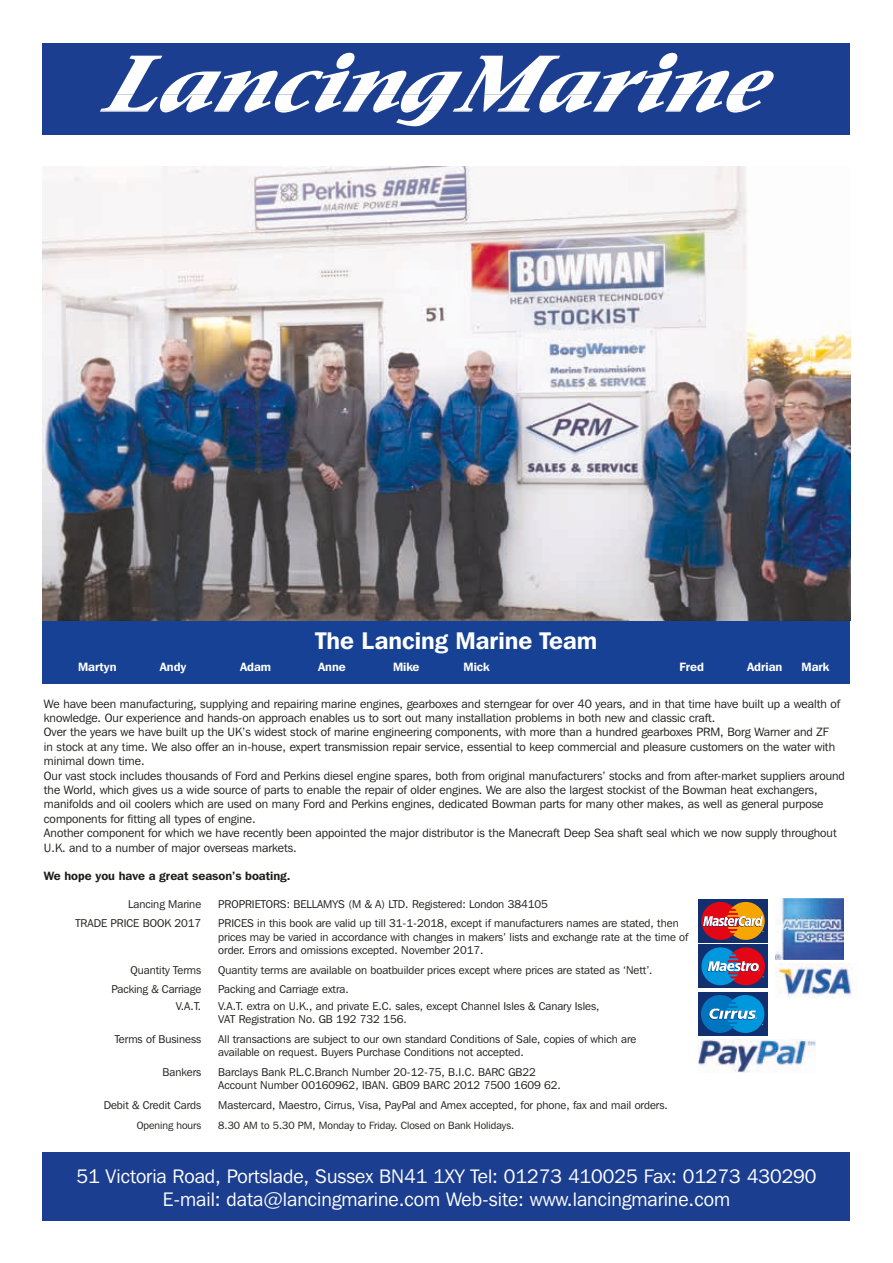
<style>
.page{position:relative;width:893px;height:1263px;background:#fff}
.page>*{position:absolute;margin:0;border:0;box-sizing:border-box;transform-origin:0 0}
.t1{font:600 24px "Franklin Gothic IT Cby BT";color:#fff}
.t2{font:19.5px/23.4px "Franklin Gothic IT Cby BT";color:#fff;text-align:center}
.t3{font:12px/14.4px "Franklin Gothic IT Cby BT";color:#1d1d1b}
.t4{font:600 12px "Franklin Gothic IT Cby BT";color:#fff}
.t5{font:600 12px "Franklin Gothic IT Cby BT";color:#1d1d1b}
.t6{font:11.25px/13.5px "Franklin Gothic IT Cby BT";color:#1d1d1b}
.t7{font:10.5px "Franklin Gothic IT Cby BT";color:#1d1d1b}
</style>
<div class="page">
<div style="left:43px;top:619px;width:807px;height:65px;background:#164194"></div>
<img style="left:42px;top:167px;width:808px;height:453px">
<div style="left:43px;top:1152px;width:807px;height:68px;background:#1b3e90"></div>
<div style="left:43px;top:43px;width:807px;height:92px;background:#1b3e90"></div>
<svg style="left:100px;top:53px;width:674px;height:74px"></svg>
<img style="left:698px;top:1040px;width:118px;height:33px">
<div style="left:698px;top:992px;width:69px;height:44px;background:#12306f"></div>
<div style="left:701px;top:995px;width:38px;height:38px;background:#0075bf;border-radius:50%"></div>
<svg style="left:708px;top:995px;width:56px;height:38px"></svg>
<div style="left:698px;top:899px;width:70px;height:44px;background:#12306f"></div>
<svg style="left:702px;top:902px;width:63px;height:38px;background:#c3663f"></svg>
<div style="left:698px;top:944px;width:70px;height:44px;background:#12306f"></div>
<svg style="left:701px;top:947px;width:63px;height:38px;background:#6f5d86"></svg>
<img style="left:776px;top:899px;width:68px;height:60px">
<img style="left:776px;top:964px;width:81px;height:34px">
<h1 class="t1" style="left:315px;top:626px;width:284px">The Lancing Marine Team</h1>
<p class="t4" style="left:78px;top:659px;width:40px">Martyn</p>
<p class="t4" style="left:160px;top:659px;width:28px">Andy</p>
<p class="t4" style="left:240px;top:659px;width:33px">Adam</p>
<p class="t4" style="left:318px;top:659px;width:29px">Anne</p>
<p class="t4" style="left:393px;top:659px;width:28px">Mike</p>
<p class="t4" style="left:464px;top:659px;width:28px">Mick</p>
<p class="t4" style="left:680px;top:659px;width:26px">Fred</p>
<p class="t4" style="left:747px;top:659px;width:37px">Adrian</p>
<p class="t4" style="left:801px;top:659px;width:30px">Mark</p>
<p class="t3" style="left:44px;top:696px;width:802px">We have been manufacturing, supplying and repairing marine engines, gearboxes and sterngear for over 40 years, and in that time have built up a wealth of knowledge. Our experience and hands-on approach enables us to sort out many installation problems in both new and classic craft.<br>Over the years we have built up the UK’s widest stock of marine engineering components, with more than a hundred gearboxes PRM, Borg Warner and ZF<br>in stock at any time. We also offer an in-house, expert transmission repair service, essential to keep commercial and pleasure customers on the water with minimal down time.<br>Our vast stock includes thousands of Ford and Perkins diesel engine spares, both from original manufacturers’ stocks and from after-market suppliers around the World, which gives us a wide source of parts to enable the repair of older engines. We are also the largest stockist of the Bowman heat exchangers, manifolds and oil coolers which are used on many Ford and Perkins engines, dedicated Bowman parts for many other makes, as well as general purpose components for fitting all types of engine.<br>Another component for which we have recently been appointed the major distributor is the Manecraft Deep Sea shaft seal which we now supply throughout U.K. and to a number of major overseas markets.</p>
<p class="t5" style="left:44px;top:869px;width:248px">We hope you have a great season’s boating.</p>
<p class="t6" style="left:128px;top:897px;width:74px">Lancing Marine</p>
<p class="t6" style="left:218px;top:897px;width:331px">PROPRIETORS: BELLAMYS (M &amp; A) LTD. Registered: London 384105</p>
<p class="t6" style="left:75px;top:916px;width:127px">TRADE PRICE BOOK 2017</p>
<p class="t6" style="left:218px;top:916px;width:472px">PRICES in this book are valid up till 31-1-2018, except if manufacturers names are stated, then prices may be varied in accordance with changes in makers’ lists and exchange rate at the time of order. Errors and omissions excepted. November 2017.</p>
<p class="t6" style="left:131px;top:963px;width:72px">Quantity Terms</p>
<p class="t6" style="left:218px;top:963px;width:436px">Quantity terms are available on boatbuilder prices except where prices are stated as ‘Nett’.</p>
<p class="t6" style="left:111px;top:982px;width:91px">Packing &amp; Carriage</p>
<p class="t6" style="left:218px;top:982px;width:132px">Packing and Carriage extra.</p>
<p class="t6" style="left:176px;top:999px;width:27px">V.A.T.</p>
<p class="t6" style="left:218px;top:999px;width:383px">V.A.T. extra on U.K., and private E.C. sales, except Channel Isles &amp; Canary Isles,<br>VAT Registration No. GB 192 732 156.</p>
<p class="t6" style="left:115px;top:1032px;width:88px">Terms of Business</p>
<p class="t6" style="left:218px;top:1032px;width:420px">All transactions are subject to our own standard Conditions of Sale, copies of which are available on request. Buyers Purchase Conditions not accepted.</p>
<p class="t6" style="left:163px;top:1065px;width:40px">Bankers</p>
<p class="t6" style="left:218px;top:1065px;width:344px">Barclays Bank P.L.C.Branch Number 20-12-75, B.I.C. BARC GB22<br>Account Number 00160962, IBAN. GB09 BARC 2012 7500 1609 62.</p>
<p class="t6" style="left:104px;top:1098px;width:99px">Debit &amp; Credit Cards</p>
<p class="t6" style="left:218px;top:1098px;width:451px">Mastercard, Maestro, Cirrus, Visa, PayPal and Amex accepted, for phone, fax and mail orders.</p>
<p class="t7" style="left:137px;top:1118px;width:66px">Opening hours</p>
<p class="t7" style="left:218px;top:1118px;width:298px">8.30 AM to 5.30 PM, Monday to Friday. Closed on Bank Holidays.</p>
<h2 class="t2" style="left:76px;top:1164px;width:742px">51 Victoria Road, Portslade, Sussex BN41 1XY Tel: 01273 410025 Fax: 01273 430290<br>E-mail: data@lancingmarine.com Web-site: www.lancingmarine.com</h2>
</div>
